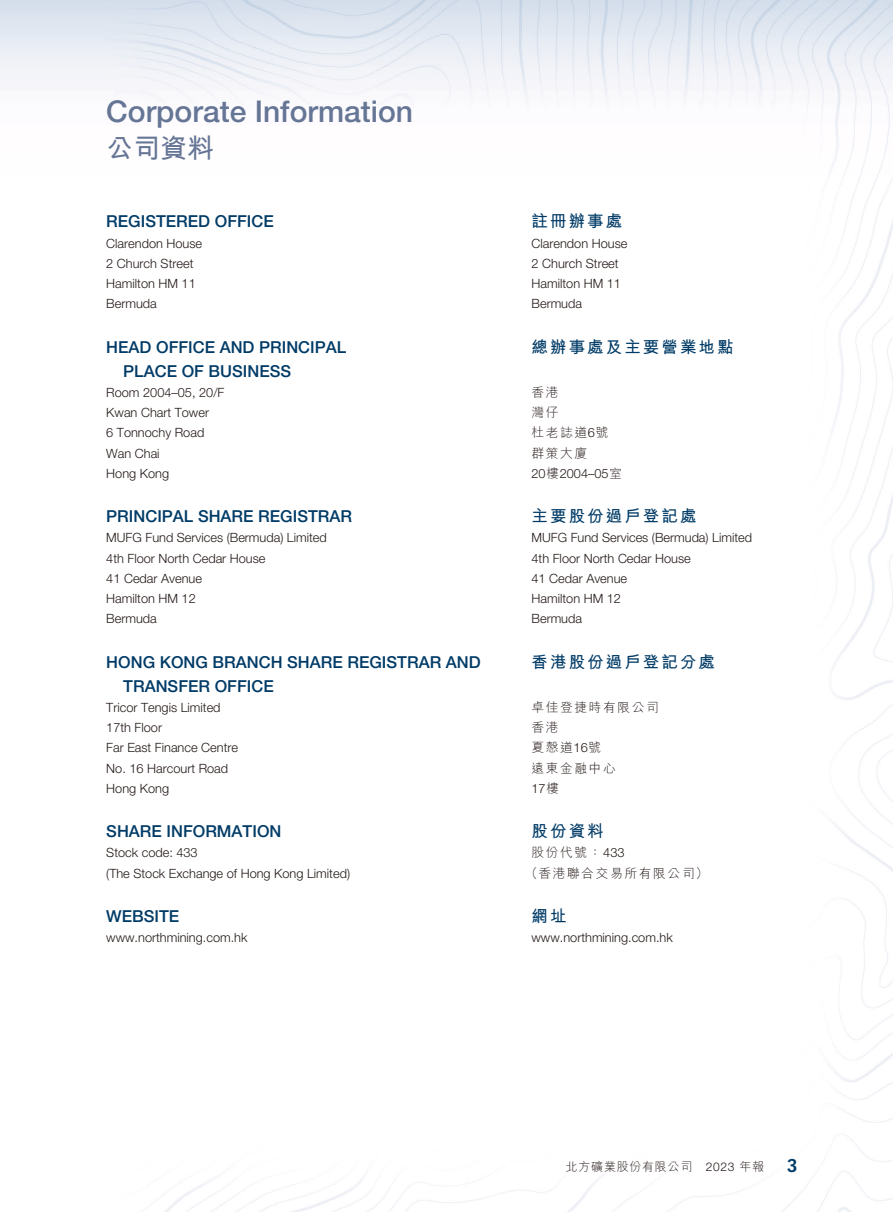
<style>
.page{position:relative;width:893px;height:1212px;background:#fff}
.page>*{position:absolute;margin:0;border:0;box-sizing:border-box;transform-origin:0 0}
.t1{font:500 30px "Helvetica Neue LT Std";color:#657595}
.t2{font:700 27px "M Hei HK";color:#657595}
.t3{font:700 18px "Vectora LT Std";color:#003b67}
.t4{font:500 16.5px/24px "Helvetica Neue LT Std";color:#003b67}
.t5{font:700 16.5px "M Hei HK";letter-spacing:.125em;color:#003b67}
.t6{font:300 12.75px/20.2px "Helvetica Neue LT Std";color:#231916}
.t7{font:300 12.75px/20.2px "M Hei HK";letter-spacing:.125em;color:#231916}
.t8{font:300 12px "M Hei HK";letter-spacing:.06em;color:#231916}
.s1{font-family:"Helvetica Neue LT Std"}
.s2{font-family:"M Hei HK"}
</style>
<div class="page">
<img style="left:0;top:0;width:893px;height:1212px">
<h1 class="t1" style="left:106px;top:94px;width:308px">Corporate Information</h1>
<h2 class="t2" style="left:106px;top:129px;width:109px">公司資料</h2>
<p class="t4" style="left:106px;top:209px;width:169px">REGISTERED OFFICE</p>
<p class="t6" style="left:106px;top:233px;width:97px">Clarendon House<br>2 Church Street<br>Hamilton HM 11<br>Bermuda</p>
<p class="t4" style="left:123px;top:335px;width:224px;text-indent:-17px">HEAD OFFICE AND PRINCIPAL<br>PLACE OF BUSINESS</p>
<p class="t6" style="left:106px;top:382px;width:120px">Room 2004–05, 20/F<br>Kwan Chart Tower<br>6 Tonnochy Road<br>Wan Chai<br>Hong Kong</p>
<p class="t4" style="left:106px;top:504px;width:247px">PRINCIPAL SHARE REGISTRAR</p>
<p class="t6" style="left:106px;top:527px;width:222px">MUFG Fund Services (Bermuda) Limited<br>4th Floor North Cedar House<br>41 Cedar Avenue<br>Hamilton HM 12<br>Bermuda</p>
<p class="t4" style="left:123px;top:650px;width:359px;text-indent:-17px">HONG KONG BRANCH SHARE REGISTRAR AND<br>TRANSFER OFFICE</p>
<p class="t6" style="left:106px;top:697px;width:133px">Tricor Tengis Limited<br>17th Floor<br>Far East Finance Centre<br>No. 16 Harcourt Road<br>Hong Kong</p>
<p class="t4" style="left:106px;top:819px;width:177px">SHARE INFORMATION</p>
<p class="t6" style="left:106px;top:842px;width:245px">Stock code: 433<br>(The Stock Exchange of Hong Kong Limited)</p>
<p class="t4" style="left:106px;top:904px;width:75px">WEBSITE</p>
<p class="t6" style="left:106px;top:927px;width:143px">www.northmining.com.hk</p>
<p class="t5" style="left:531px;top:209px;width:92px">註冊辦事處</p>
<p class="t6" style="left:531px;top:233px;width:97px">Clarendon House<br>2 Church Street<br>Hamilton HM 11<br>Bermuda</p>
<p class="t5" style="left:531px;top:335px;width:204px">總辦事處及主要營業地點</p>
<p class="t7" style="left:531px;top:382px;width:78px">香港<br>灣仔<br>杜老誌道<span class="s1">6</span>號群策大廈</p>
<p class="t6" style="left:531px;top:463px;width:92px">20<span class="s2">樓</span>2004–05<span class="s2">室</span></p>
<p class="t5" style="left:531px;top:504px;width:166px">主要股份過戶登記處</p>
<p class="t6" style="left:531px;top:527px;width:222px">MUFG Fund Services (Bermuda) Limited<br>4th Floor North Cedar House<br>41 Cedar Avenue<br>Hamilton HM 12<br>Bermuda</p>
<p class="t5" style="left:531px;top:650px;width:185px">香港股份過戶登記分處</p>
<p class="t7" style="left:531px;top:697px;width:129px">卓佳登捷時有限公司香港<br>夏愨道<span class="s1">16</span>號<br>遠東金融中心</p>
<p class="t6" style="left:531px;top:778px;width:29px">17<span class="s2">樓</span></p>
<p class="t5" style="left:531px;top:819px;width:74px">股份資料</p>
<p class="t7" style="left:525px;top:842px;width:184px;text-indent:6px">股份代號：<span class="s1">433<br></span>（香港聯合交易所有限公司）</p>
<p class="t5" style="left:531px;top:904px;width:37px">網址</p>
<p class="t6" style="left:531px;top:927px;width:143px">www.northmining.com.hk</p>
<p class="t8" style="left:566px;top:1161px;width:200px">北方礦業股份有限公司 <span class="s1">2023</span> 年報</p>
<h3 class="t3" style="left:787px;top:1155px;width:12px">3</h3>
</div>
